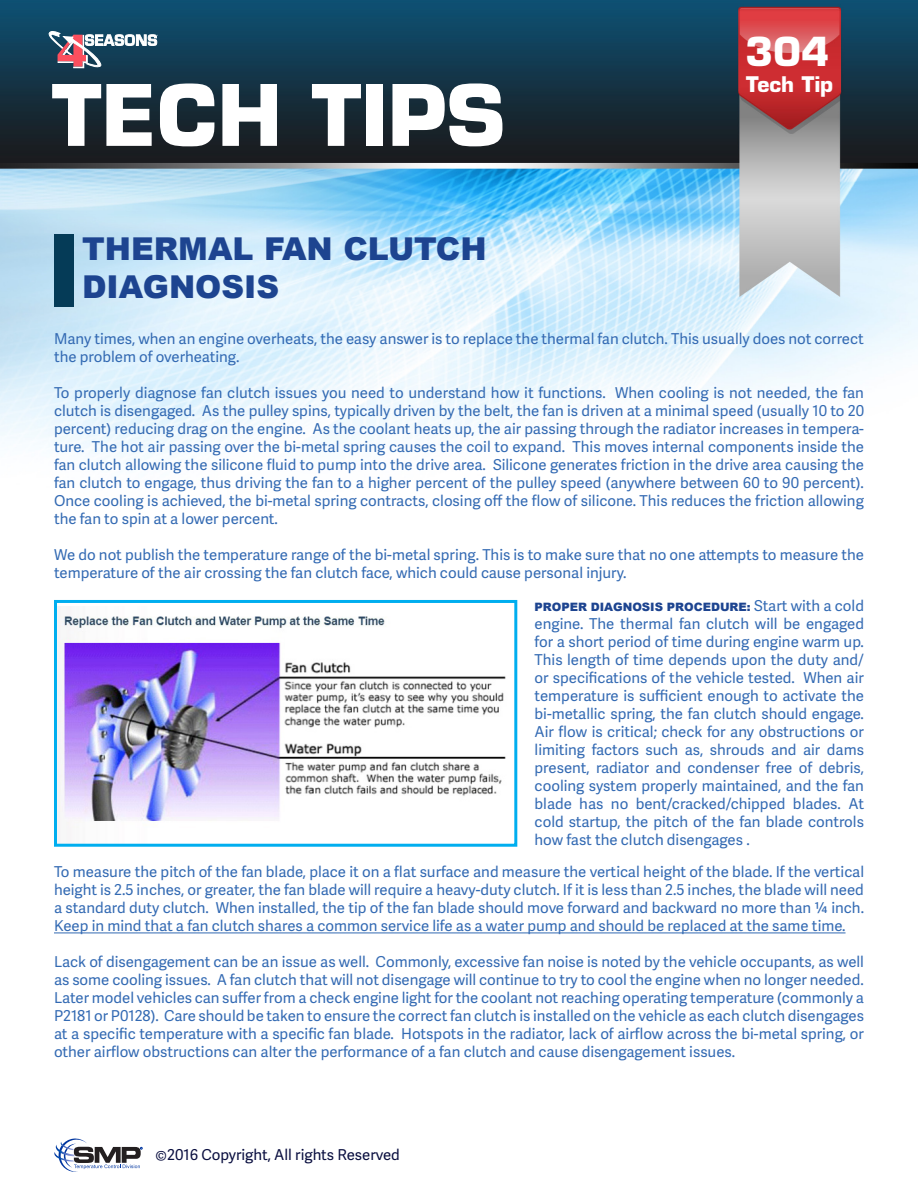
<style>
.page{position:relative;width:918px;height:1188px;background:#fff}
.page>*{position:absolute;margin:0;border:0;box-sizing:border-box;transform-origin:0 0}
.t1{font:700 82.5px "Eurostile LT Std";color:#fff}
.t2{font:700 39px "Eurostile LT Std";color:#fff}
.t3{font:900 31.5px "Arial";color:#1d4490}
.t4{font:700 21px "Eurostile LT Std";color:#fff}
.t5{font:15px/18px "Adelle Sans";color:#336ab3;text-align:justify}
.t6{font:15px "Adelle Sans";color:#090e3f}
.t7{font:900 11.55px "Arial";color:#1d4490}
.s1{font-family:"Adelle Sans";font-weight:400;font-size:15px;color:#336ab3}
</style>
<div class="page">
<img style="left:0;top:0;width:918px;height:1150px">
<div style="left:54px;top:234px;width:19px;height:73px;background:#053b57"></div>
<img style="left:58px;top:607px;width:455px;height:236px">
<div style="left:54px;top:600px;width:463px;height:247px;border:3px solid #00aeef"></div>
<svg style="left:48px;top:31px;width:110px;height:37px"></svg>
<svg style="left:54px;top:1138px;width:88px;height:34px"></svg>
<hr style="left:54px;top:933px;width:792px;height:1px;background:#336ab3">
<p class="t1" style="left:52px;top:65px;width:455px">TECH TIPS</p>
<p class="t3" style="left:82px;top:226px;width:406px">THERMAL FAN CLUTCH</p>
<p class="t3" style="left:82px;top:264px;width:199px">DIAGNOSIS</p>
<p class="t2" style="left:745px;top:27px;width:86px">304</p>
<p class="t4" style="left:746px;top:72px;width:89px">Tech Tip</p>
<p class="t5" style="left:54px;top:330px;width:811px">Many times, when an engine overheats, the easy answer is to replace the thermal fan clutch. This usually does not correct the problem of overheating.</p>
<p class="t5" style="left:54px;top:384px;width:812px">To properly diagnose fan clutch issues you need to understand how it functions. When cooling is not needed, the fan clutch is disengaged. As the pulley spins, typically driven by the belt, the fan is driven at a minimal speed (usually 10 to 20 percent) reducing drag on the engine. As the coolant heats up, the air passing through the radiator increases in tempera&shy;ture. The hot air passing over the bi-metal spring causes the coil to expand. This moves internal components inside the fan clutch allowing the silicone fluid to pump into the drive area. Silicone generates friction in the drive area causing the fan clutch to engage, thus driving the fan to a higher percent of the pulley speed (anywhere between 60 to 90 percent).<br>Once cooling is achieved, the bi-metal spring contracts, closing off the flow of silicone. This reduces the friction allowing the fan to spin at a lower percent.</p>
<p class="t5" style="left:54px;top:546px;width:812px">We do not publish the temperature range of the bi-metal spring. This is to make sure that no one attempts to measure the temperature of the air crossing the fan clutch face, which could cause personal injury.</p>
<p class="t7" style="left:535px;top:599px;width:331px">PROPER DIAGNOSIS PROCEDURE: <span class="s1">Start with a cold</span></p>
<p class="t5" style="left:535px;top:614px;width:331px">engine. The thermal fan clutch will be engaged for a short period of time during engine warm up.<br>This length of time depends upon the duty and/ or specifications of the vehicle tested. When air temperature is sufficient enough to activate the bi-metallic spring, the fan clutch should engage.<br>Air flow is critical; check for any obstructions or limiting factors such as, shrouds and air dams present, radiator and condenser free of debris, cooling system properly maintained, and the fan blade has no bent/cracked/chipped blades. At cold startup, the pitch of the fan blade controls how fast the clutch disengages .</p>
<p class="t5" style="left:54px;top:863px;width:812px">To measure the pitch of the fan blade, place it on a flat surface and measure the vertical height of the blade. If the vertical height is 2.5 inches, or greater, the fan blade will require a heavy-duty clutch. If it is less than 2.5 inches, the blade will need a standard duty clutch. When installed, the tip of the fan blade should move forward and backward no more than ¼ inch.<br>Keep in mind that a fan clutch shares a common service life as a water pump and should be replaced at the same time.</p>
<p class="t5" style="left:54px;top:953px;width:812px">Lack of disengagement can be an issue as well. Commonly, excessive fan noise is noted by the vehicle occupants, as well as some cooling issues. A fan clutch that will not disengage will continue to try to cool the engine when no longer needed.<br>Later model vehicles can suffer from a check engine light for the coolant not reaching operating temperature (commonly a P2181 or P0128). Care should be taken to ensure the correct fan clutch is installed on the vehicle as each clutch disengages at a specific temperature with a specific fan blade. Hotspots in the radiator, lack of airflow across the bi-metal spring, or other airflow obstructions can alter the performance of a fan clutch and cause disengagement issues.</p>
<p class="t6" style="left:156px;top:1144px;width:246px">©2016 Copyright, All rights Reserved</p>
</div>
